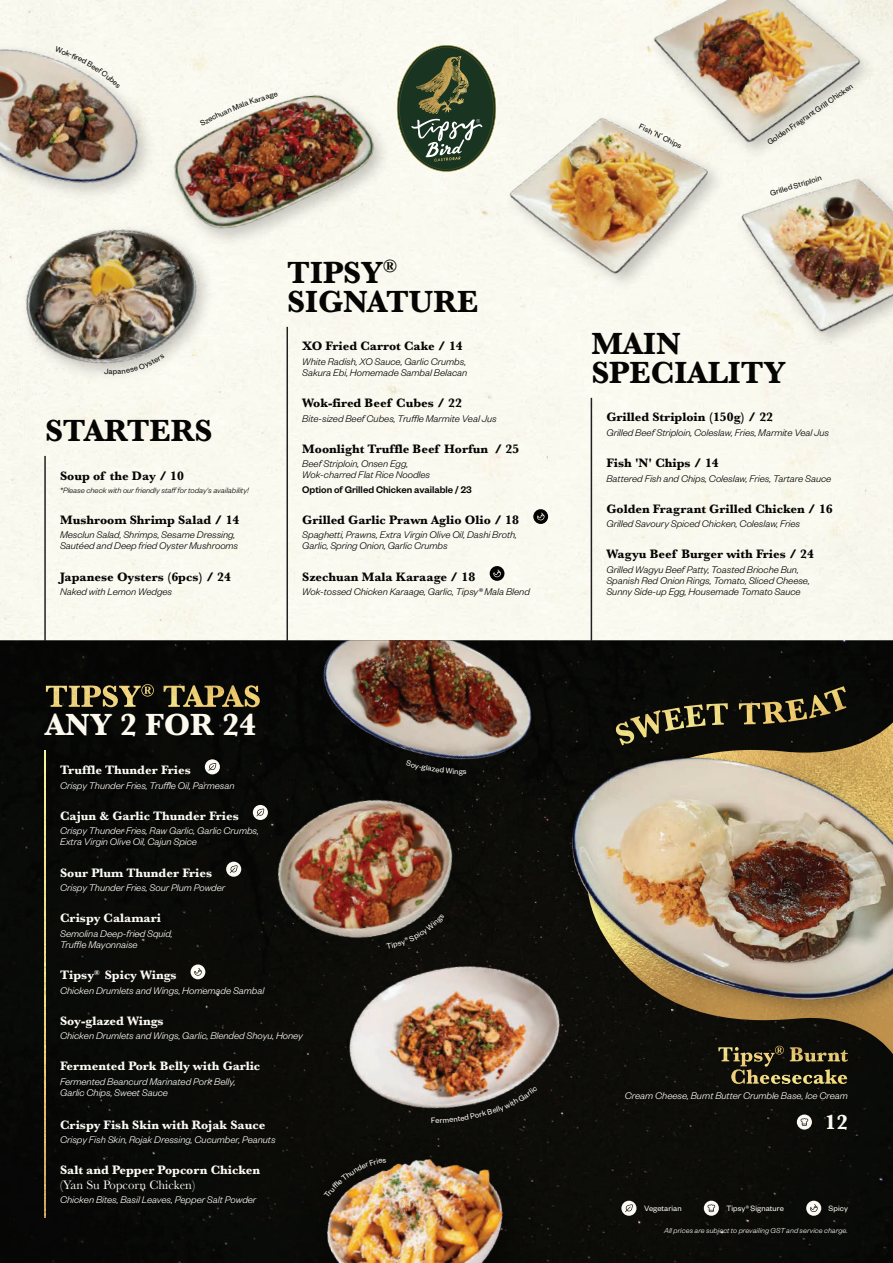
<style>
.page{position:relative;width:893px;height:1263px;background:#fff}
.page>*{position:absolute;margin:0;border:0;box-sizing:border-box;transform-origin:0 0}
.t1{font:700 31.8px/28.7px "Baskerville";color:#050504}
.t2{font:700 31.8px "Baskerville";color:#fcf9ef}
.t3{font:700 21.15px "Baskerville";color:#fdfaf3}
.t4{font:700 12.75px "Baskerville";color:#050504}
.t5{font:700 12.75px "Baskerville";color:#fdfaf3}
.t6{font:12.75px "Baskerville";color:#fdfaf3}
.t7{font:italic 300 10.65px/11.1px "Founders Grotesk";color:#050504}
.t8{font:italic 300 10.65px/11.1px "Founders Grotesk";color:#fdfaf3}
.t9{font:500 10.65px "Founders Grotesk";color:#050504}
.t10{font:8.55px "Founders Grotesk";color:#040503}
.t11{font:italic 300 8.55px "Founders Grotesk";color:#050504}
.t12{font:8.55px "Founders Grotesk";letter-spacing:.01em;color:#fdfaf3}
.t13{font:italic 300 7.95px "Founders Grotesk";letter-spacing:.01em;color:#fdfaf3}
</style>
<div class="page">
<div style="left:0;top:640px;width:893px;height:623px;background:#090b08"></div>
<svg style="left:407px;top:45px;width:89px;height:127px;background:#57654c"></svg>
<img style="left:283px;top:1092px;width:281px;height:171px">
<img style="left:217px;top:714px;width:305px;height:305px">
<img style="left:281px;top:640px;width:291px;height:229px">
<img style="left:301px;top:910px;width:305px;height:253px">
<img style="left:187px;top:25px;width:220px;height:268px">
<img style="left:0;top:14px;width:187px;height:132px">
<img style="left:0;top:146px;width:258px;height:254px">
<img style="left:103px;top:684px;width:157px;height:23px">
<img style="left:45px;top:750px;width:1px;height:468px">
<svg style="left:191px;top:964px;width:14px;height:15px"></svg>
<svg style="left:226px;top:862px;width:15px;height:15px"></svg>
<svg style="left:253px;top:805px;width:15px;height:15px"></svg>
<svg style="left:205px;top:759px;width:15px;height:15px"></svg>
<img style="left:534px;top:673px;width:359px;height:422px">
<img style="left:706px;top:686px;width:140px;height:39px">
<img style="left:718px;top:1046px;width:130px;height:16px">
<svg style="left:797px;top:1114px;width:15px;height:15px"></svg>
<svg style="left:621px;top:1201px;width:15px;height:15px"></svg>
<svg style="left:806px;top:1201px;width:15px;height:15px"></svg>
<svg style="left:704px;top:1201px;width:15px;height:15px"></svg>
<img style="left:615px;top:0;width:278px;height:99px">
<img style="left:470px;top:46px;width:274px;height:275px">
<img style="left:687px;top:99px;width:206px;height:282px">
<hr style="left:44px;top:456px;width:2px;height:184px;background:#231f20">
<hr style="left:286px;top:327px;width:2px;height:313px;background:#231f20">
<svg style="left:490px;top:566px;width:14px;height:15px"></svg>
<svg style="left:533px;top:509px;width:15px;height:15px"></svg>
<hr style="left:591px;top:398px;width:1px;height:242px;background:#231f20">
<svg style="left:324px;top:1158px;width:62px;height:40px;background:#4d402b"></svg>
<svg style="left:386px;top:913px;width:59px;height:36px;background:#312c26"></svg>
<svg style="left:406px;top:760px;width:60px;height:15px"></svg>
<svg style="left:431px;top:1087px;width:107px;height:36px;background:#473f38"></svg>
<svg style="left:200px;top:93px;width:78px;height:33px"></svg>
<svg style="left:55px;top:46px;width:65px;height:43px"></svg>
<svg style="left:104px;top:354px;width:61px;height:22px"></svg>
<p class="t10" style="left:109px;top:366px;width:6px">a</p>
<h1 class="t1" style="left:45px;top:416px;width:169px">STARTERS</h1>
<p class="t4" style="left:60px;top:466px;width:125px">Soup of the Day / 10</p>
<p class="t11" style="left:60px;top:485px;width:190px">*Please check with our friendly staff for today's availability!</p>
<p class="t4" style="left:60px;top:511px;width:181px">Mushroom Shrimp Salad / 14</p>
<p class="t7" style="left:60px;top:529px;width:180px">Mesclun Salad, Shrimps, Sesame Dressing,<br>Sautéed and Deep fried Oyster Mushrooms</p>
<p class="t4" style="left:60px;top:568px;width:172px">Japanese Oysters (6pcs) / 24</p>
<p class="t7" style="left:60px;top:586px;width:113px">Naked with Lemon Wedges</p>
<h1 class="t1" style="left:287px;top:259px;width:193px">TIPSY<sup>®<br></sup>SIGNATURE</h1>
<p class="t4" style="left:302px;top:337px;width:162px">XO Fried Carrot Cake / 14</p>
<p class="t7" style="left:302px;top:355px;width:166px">White Radish, XO Sauce, Garlic Crumbs,<br>Sakura Ebi, Homemade Sambal Belacan</p>
<p class="t4" style="left:302px;top:394px;width:161px">Wok-fired Beef Cubes / 22</p>
<p class="t7" style="left:302px;top:412px;width:196px">Bite-sized Beef Cubes, Truffle Marmite Veal Jus</p>
<p class="t4" style="left:302px;top:440px;width:219px">Moonlight Truffle Beef Horfun / 25</p>
<p class="t7" style="left:302px;top:458px;width:129px">Beef Striploin, Onsen Egg,<br>Wok-charred Flat Rice Noodles</p>
<p class="t9" style="left:302px;top:482px;width:171px">Option of Grilled Chicken available / 23</p>
<p class="t4" style="left:302px;top:511px;width:218px">Grilled Garlic Prawn Aglio Olio / 18</p>
<p class="t7" style="left:302px;top:529px;width:216px">Spaghetti, Prawns, Extra Virgin Olive Oil, Dashi Broth,<br>Garlic, Spring Onion, Garlic Crumbs</p>
<p class="t4" style="left:302px;top:568px;width:174px">Szechuan Mala Karaage / 18</p>
<p class="t7" style="left:302px;top:586px;width:229px">Wok-tossed Chicken Karaage, Garlic, Tipsy® Mala Blend</p>
<h1 class="t2" style="left:45px;top:703px;width:213px">ANY 2 FOR 24</h1>
<p class="t5" style="left:60px;top:761px;width:132px">Truffle Thunder Fries</p>
<p class="t8" style="left:60px;top:779px;width:176px">Crispy Thunder Fries, Truffle Oil, Parmesan</p>
<p class="t5" style="left:60px;top:807px;width:180px">Cajun &amp; Garlic Thunder Fries</p>
<p class="t8" style="left:60px;top:825px;width:200px">Crispy Thunder Fries, Raw Garlic, Garlic Crumbs,<br>Extra Virgin Olive Oil, Cajun Spice</p>
<p class="t5" style="left:60px;top:864px;width:154px">Sour Plum Thunder Fries</p>
<p class="t8" style="left:60px;top:881px;width:167px">Crispy Thunder Fries, Sour Plum Powder</p>
<p class="t5" style="left:60px;top:909px;width:103px">Crispy Calamari</p>
<p class="t8" style="left:60px;top:927px;width:114px">Semolina Deep-fried Squid,<br>Truffle Mayonnaise</p>
<p class="t5" style="left:60px;top:966px;width:118px">Tipsy<sup>®</sup> Spicy Wings</p>
<p class="t8" style="left:60px;top:984px;width:206px">Chicken Drumlets and Wings, Homemade Sambal</p>
<p class="t5" style="left:60px;top:1012px;width:105px">Soy-glazed Wings</p>
<p class="t8" style="left:60px;top:1030px;width:244px">Chicken Drumlets and Wings, Garlic, Blended Shoyu, Honey</p>
<p class="t5" style="left:60px;top:1057px;width:202px">Fermented Pork Belly with Garlic</p>
<p class="t8" style="left:60px;top:1075px;width:177px">Fermented Beancurd Marinated Pork Belly,<br>Garlic Chips, Sweet Sauce</p>
<p class="t5" style="left:60px;top:1116px;width:207px">Crispy Fish Skin with Rojak Sauce</p>
<p class="t8" style="left:60px;top:1134px;width:217px">Crispy Fish Skin, Rojak Dressing, Cucumber, Peanuts</p>
<p class="t5" style="left:60px;top:1161px;width:201px">Salt and Pepper Popcorn Chicken</p>
<p class="t6" style="left:60px;top:1176px;width:137px">(Yan Su Popcorn Chicken)</p>
<p class="t8" style="left:60px;top:1193px;width:198px">Chicken Bites, Basil Leaves, Pepper Salt Powder</p>
<p class="t10" style="left:642px;top:121px;width:48px;rotate:26deg">Fish ‘N’ Chips</p>
<p class="t10" style="left:765px;top:139px;width:103px;rotate:-35deg">Golden Fragrant Grill Chicken</p>
<p class="t10" style="left:769px;top:188px;width:55px;rotate:-17deg">Grilled Striploin</p>
<h1 class="t1" style="left:591px;top:330px;width:196px">MAIN<br>SPECIALITY</h1>
<p class="t4" style="left:606px;top:408px;width:168px">Grilled Striploin (150g) / 22</p>
<p class="t7" style="left:606px;top:426px;width:224px">Grilled Beef Striploin, Coleslaw, Fries, Marmite Veal Jus</p>
<p class="t4" style="left:606px;top:454px;width:114px">Fish 'N' Chips / 14</p>
<p class="t7" style="left:606px;top:472px;width:226px">Battered Fish and Chips, Coleslaw, Fries, Tartare Sauce</p>
<p class="t4" style="left:606px;top:500px;width:228px">Golden Fragrant Grilled Chicken / 16</p>
<p class="t7" style="left:606px;top:518px;width:195px">Grilled Savoury Spiced Chicken, Coleslaw, Fries</p>
<p class="t4" style="left:606px;top:545px;width:209px">Wagyu Beef Burger with Fries / 24</p>
<p class="t7" style="left:606px;top:563px;width:205px">Grilled Wagyu Beef Patty, Toasted Brioche Bun,<br>Spanish Red Onion Rings, Tomato, Sliced Cheese,<br>Sunny Side-up Egg, Housemade Tomato Sauce</p>
<p class="t8" style="left:625px;top:1090px;width:225px">Cream Cheese, Burnt Butter Crumble Base, Ice Cream</p>
<h2 class="t3" style="left:825px;top:1107px;width:24px">12</h2>
<p class="t12" style="left:644px;top:1203px;width:39px">Vegetarian</p>
<p class="t12" style="left:726px;top:1203px;width:59px">Tipsy® Signature</p>
<p class="t12" style="left:829px;top:1203px;width:21px">Spicy</p>
<p class="t13" style="left:664px;top:1225px;width:185px">All prices are subject to prevailing GST and service charge.</p>
</div>
